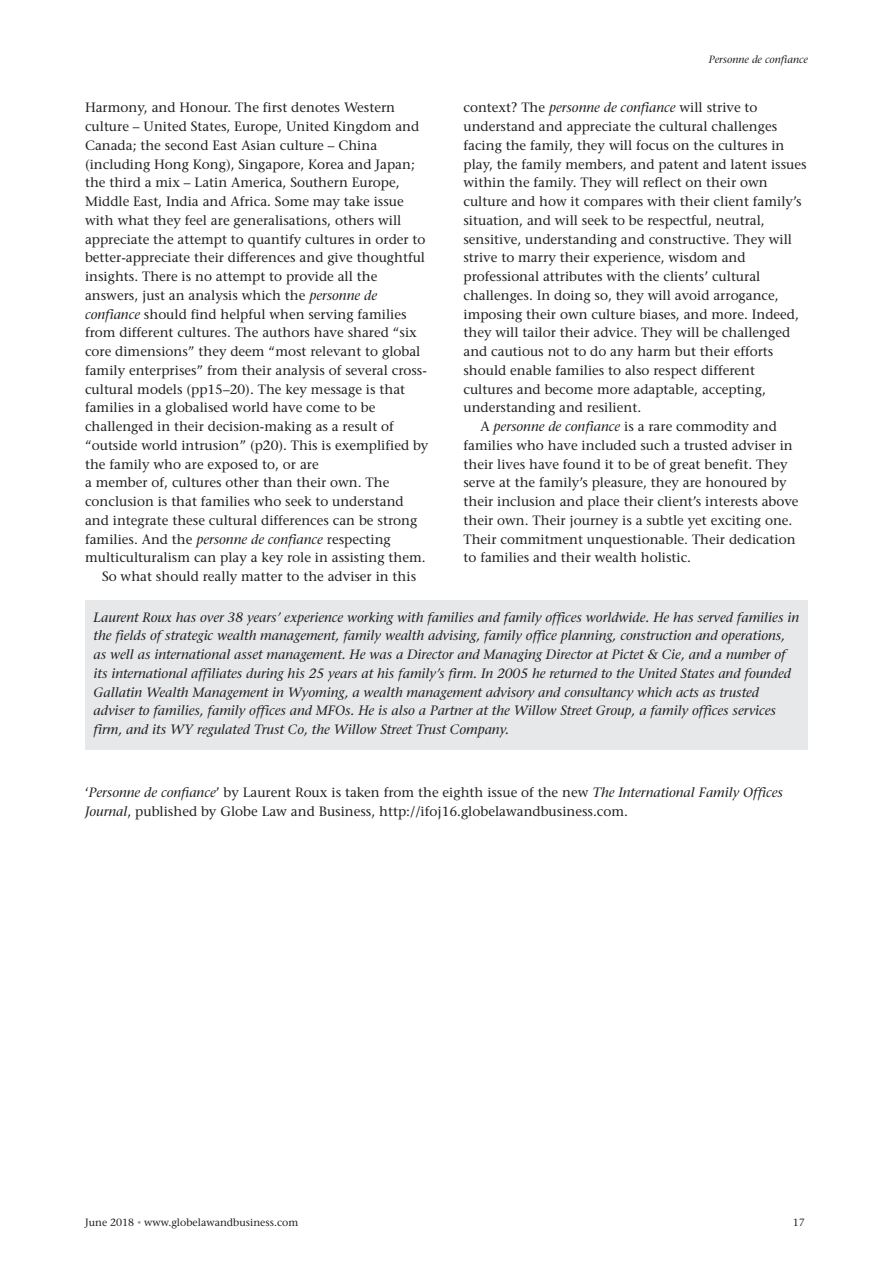
<style>
.page{position:relative;width:893px;height:1263px;background:#fff}
.page>*{position:absolute;margin:0;border:0;box-sizing:border-box;transform-origin:0 0}
.t1{font:13.5px/18.8px "Stone Serif";color:#231f20}
.t2{font:italic 13.5px/18.8px "Stone Serif";color:#231f20}
.t3{font:10.5px "Stone Serif";color:#231f20}
.t4{font:italic 10.5px "Stone Serif";color:#231f20}
.s1{font-style:italic}
.s2{font-size:7.5px;color:#939598}
</style>
<div class="page">
<div style="left:85px;top:600px;width:723px;height:150px;background:#e7e8e9"></div>
<p class="t1" style="left:85px;top:100px;width:312px">Harmony, and Honour. The first denotes Western</p>
<p class="t1" style="left:85px;top:118px;width:336px">culture – United States, Europe, United Kingdom and</p>
<p class="t1" style="left:85px;top:137px;width:294px">Canada; the second East Asian culture – China</p>
<p class="t1" style="left:85px;top:156px;width:331px">(including Hong Kong), Singapore, Korea and Japan;</p>
<p class="t1" style="left:85px;top:175px;width:316px">the third a mix – Latin America, Southern Europe,</p>
<p class="t1" style="left:85px;top:193px;width:320px">Middle East, India and Africa. Some may take issue</p>
<p class="t1" style="left:85px;top:212px;width:318px">with what they feel are generalisations, others will</p>
<p class="t1" style="left:85px;top:231px;width:342px">appreciate the attempt to quantify cultures in order to</p>
<p class="t1" style="left:85px;top:250px;width:342px">better-appreciate their differences and give thoughtful</p>
<p class="t1" style="left:85px;top:268px;width:294px">insights. There is no attempt to provide all the</p>
<p class="t1" style="left:85px;top:287px;width:294px">answers, just an analysis which the <span class="s1">personne de</span></p>
<p class="t1" style="left:85px;top:306px;width:323px"><span class="s1">confiance</span> should find helpful when serving families</p>
<p class="t1" style="left:85px;top:325px;width:333px">from different cultures. The authors have shared “six</p>
<p class="t1" style="left:85px;top:343px;width:337px">core dimensions” they deem “most relevant to global</p>
<p class="t1" style="left:85px;top:362px;width:343px">family enterprises” from their analysis of several cross-</p>
<p class="t1" style="left:85px;top:381px;width:322px">cultural models (pp15–20). The key message is that</p>
<p class="t1" style="left:85px;top:400px;width:292px">families in a globalised world have come to be</p>
<p class="t1" style="left:85px;top:418px;width:310px">challenged in their decision-making as a result of</p>
<p class="t1" style="left:85px;top:437px;width:345px">“outside world intrusion” (p20). This is exemplified by</p>
<p class="t1" style="left:85px;top:456px;width:235px">the family who are exposed to, or are</p>
<p class="t1" style="left:85px;top:475px;width:306px">a member of, cultures other than their own. The</p>
<p class="t1" style="left:85px;top:493px;width:320px">conclusion is that families who seek to understand</p>
<p class="t1" style="left:85px;top:512px;width:334px">and integrate these cultural differences can be strong</p>
<p class="t1" style="left:85px;top:531px;width:307px">families. And the <span class="s1">personne de confiance</span> respecting</p>
<p class="t1" style="left:85px;top:550px;width:342px">multiculturalism can play a key role in assisting them.</p>
<p class="t1" style="left:102px;top:568px;width:316px">So what should really matter to the adviser in this</p>
<p class="t4" style="left:709px;top:55px;width:101px">Personne de confiance</p>
<p class="t1" style="left:463px;top:100px;width:296px">context? The <span class="s1">personne de confiance</span> will strive to</p>
<p class="t1" style="left:463px;top:118px;width:315px">understand and appreciate the cultural challenges</p>
<p class="t1" style="left:463px;top:137px;width:322px">facing the family, they will focus on the cultures in</p>
<p class="t1" style="left:463px;top:156px;width:345px">play, the family members, and patent and latent issues</p>
<p class="t1" style="left:463px;top:175px;width:306px">within the family. They will reflect on their own</p>
<p class="t1" style="left:463px;top:193px;width:340px">culture and how it compares with their client family’s</p>
<p class="t1" style="left:463px;top:212px;width:303px">situation, and will seek to be respectful, neutral,</p>
<p class="t1" style="left:463px;top:231px;width:330px">sensitive, understanding and constructive. They will</p>
<p class="t1" style="left:463px;top:250px;width:284px">strive to marry their experience, wisdom and</p>
<p class="t1" style="left:463px;top:268px;width:298px">professional attributes with the clients’ cultural</p>
<p class="t1" style="left:463px;top:287px;width:317px">challenges. In doing so, they will avoid arrogance,</p>
<p class="t1" style="left:463px;top:306px;width:337px">imposing their own culture biases, and more. Indeed,</p>
<p class="t1" style="left:463px;top:325px;width:328px">they will tailor their advice. They will be challenged</p>
<p class="t1" style="left:463px;top:343px;width:311px">and cautious not to do any harm but their efforts</p>
<p class="t1" style="left:463px;top:362px;width:293px">should enable families to also respect different</p>
<p class="t1" style="left:463px;top:381px;width:304px">cultures and become more adaptable, accepting,</p>
<p class="t1" style="left:463px;top:400px;width:179px">understanding and resilient.</p>
<p class="t1" style="left:480px;top:418px;width:298px">A <span class="s1">personne de confiance</span> is a rare commodity and</p>
<p class="t1" style="left:463px;top:437px;width:331px">families who have included such a trusted adviser in</p>
<p class="t1" style="left:463px;top:456px;width:325px">their lives have found it to be of great benefit. They</p>
<p class="t1" style="left:463px;top:475px;width:325px">serve at the family’s pleasure, they are honoured by</p>
<p class="t1" style="left:463px;top:493px;width:337px">their inclusion and place their client’s interests above</p>
<p class="t1" style="left:463px;top:512px;width:330px">their own. Their journey is a subtle yet exciting one.</p>
<p class="t1" style="left:463px;top:531px;width:334px">Their commitment unquestionable. Their dedication</p>
<p class="t1" style="left:463px;top:550px;width:229px">to families and their wealth holistic.</p>
<p class="t2" style="left:94px;top:609px;width:707px">Laurent Roux has over 38 years’ experience working with families and family offices worldwide. He has served families in the fields of strategic wealth management, family wealth advising, family office planning, construction and operations, as well as international asset management. He was a Director and Managing Director at Pictet &amp; Cie, and a number of its international affiliates during his 25 years at his family’s firm. In 2005 he returned to the United States and founded Gallatin Wealth Management in Wyoming, a wealth management advisory and consultancy which acts as trusted adviser to families, family offices and MFOs. He is also a Partner at the Willow Street Group, a family offices services firm, and its WY regulated Trust Co, the Willow Street Trust Company.</p>
<p class="t1" style="left:85px;top:785px;width:699px">‘<span class="s1">Personne de confiance</span>’ by Laurent Roux is taken from the eighth issue of the new <span class="s1">The International Family Offices<br>Journal</span>, published by Globe Law and Business, http://ifoj16.globelawandbusiness.com.</p>
<p class="t3" style="left:85px;top:1218px;width:215px">June 2018 <span class="s2">•</span> www.globelawandbusiness.com</p>
<p class="t3" style="left:793px;top:1218px;width:14px">17</p>
</div>
